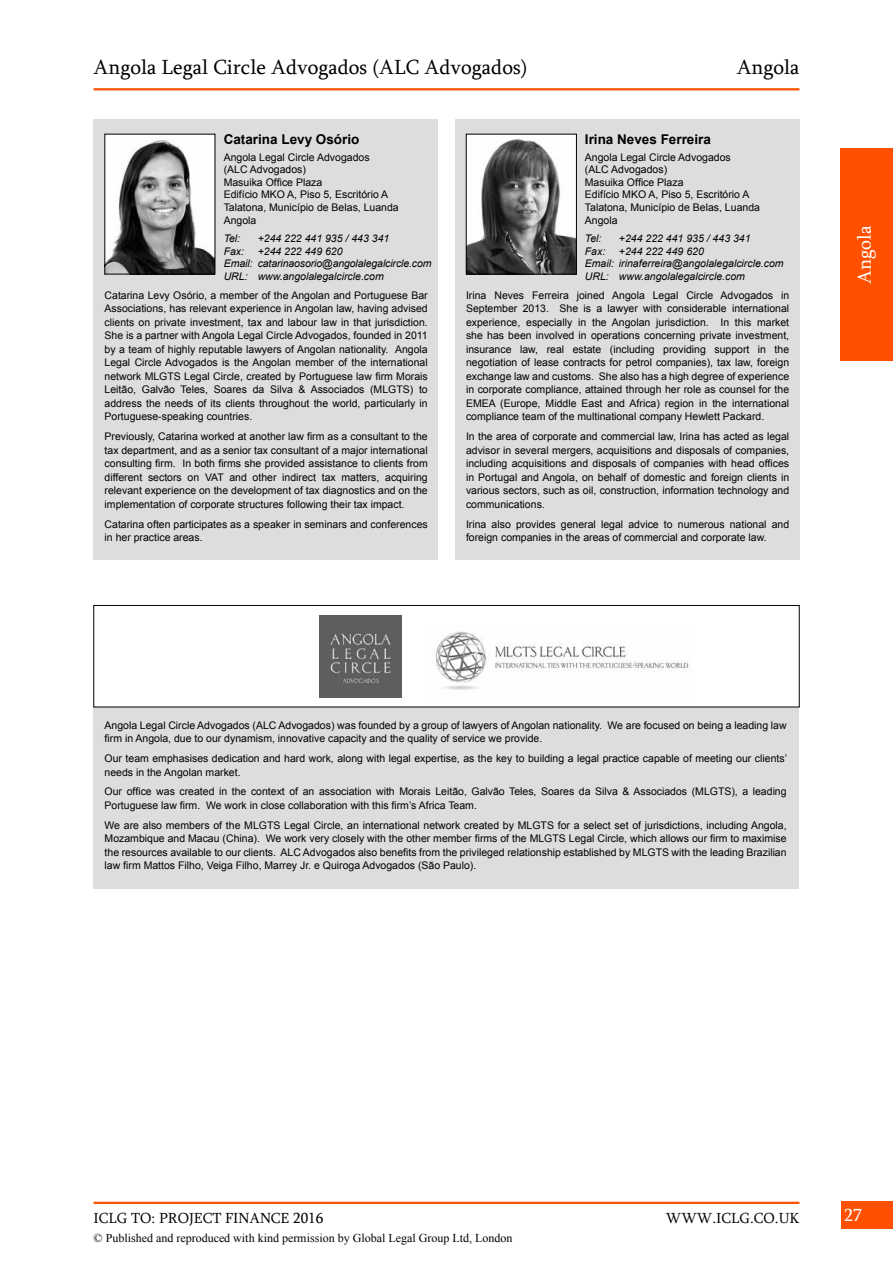
<style>
.page{position:relative;width:893px;height:1263px;background:#fff}
.page>*{position:absolute;margin:0;border:0;box-sizing:border-box;transform-origin:0 0}
.t1{font:21px "Sylfaen";color:#000}
.t2{font:19.5px "Sylfaen";color:#fff}
.t3{font:18px "Sylfaen";color:#fff}
.t4{font:15px "Sylfaen";color:#000}
.t5{font:700 13.5px "Arial";color:#000}
.t6{font:12px "Times New Roman";color:#000}
.t7{font:10.5px/13.5px "Arial";color:#000}
.t8{font:italic 10.5px/12.6px "Arial";color:#000}
</style>
<div class="page">
<div style="left:841px;top:1201px;width:52px;height:28px;background:#ff5000"></div>
<hr style="left:94px;top:1202px;width:705px;height:2px;background:#ff5000">
<hr style="left:94px;top:88px;width:705px;height:2px;background:#ff5000">
<div style="left:840px;top:148px;width:53px;height:213px;background:#ff5000"></div>
<div style="left:94px;top:119px;width:344px;height:440px;background:#dcddde"></div>
<img style="left:107px;top:136px;width:106px;height:136px">
<div style="left:105px;top:134px;width:110px;height:140px;border:1px solid #000"></div>
<div style="left:94px;top:707px;width:705px;height:182px;background:#dcddde"></div>
<div style="left:94px;top:605px;width:705px;height:102px;border:1px solid #000"></div>
<div style="left:455px;top:119px;width:344px;height:440px;background:#dcddde"></div>
<img style="left:468px;top:136px;width:107px;height:136px">
<div style="left:466px;top:134px;width:111px;height:140px;border:1px solid #000"></div>
<img style="left:320px;top:615px;width:82px;height:82px">
<img style="left:435px;top:631px;width:254px;height:59px">
<h1 class="t1" style="left:94px;top:53px;width:435px">Angola Legal Circle Advogados (ALC Advogados)</h1>
<h1 class="t1" style="left:737px;top:53px;width:64px">Angola</h1>
<p class="t5" style="left:224px;top:130px;width:137px">Catarina Levy Osório</p>
<p class="t7" style="left:224px;top:151px;width:177px;line-height:12.6px">Angola Legal Circle Advogados<br>(ALC Advogados)<br>Masuika Office Plaza<br>Edifício MKO A, Piso 5, Escritório A<br>Talatona, Município de Belas, Luanda<br>Angola</p>
<p class="t8" style="left:224px;top:232px;width:18px">Tel:</p>
<p class="t8" style="left:258px;top:232px;width:133px">+244 222 441 935 / 443 341</p>
<p class="t8" style="left:224px;top:245px;width:22px">Fax:</p>
<p class="t8" style="left:224px;top:245px;width:209px;text-indent:34px">+244 222 449 620<br>Email: catarinaosorio@angolalegalcircle.com<br>URL: www.angolalegalcircle.com</p>
<p class="t7" style="left:105px;top:289px;width:325px;text-align:justify">Catarina Levy Osório, a member of the Angolan and Portuguese Bar Associations, has relevant experience in Angolan law, having advised clients on private investment, tax and labour law in that jurisdiction.<br>She is a partner with Angola Legal Circle Advogados, founded in 2011 by a team of highly reputable lawyers of Angolan nationality. Angola Legal Circle Advogados is the Angolan member of the international network MLGTS Legal Circle, created by Portuguese law firm Morais Leitão, Galvão Teles, Soares da Silva &amp; Associados (MLGTS) to address the needs of its clients throughout the world, particularly in Portuguese-speaking countries.</p>
<p class="t7" style="left:105px;top:430px;width:325px;text-align:justify">Previously, Catarina worked at another law firm as a consultant to the tax department, and as a senior tax consultant of a major international consulting firm. In both firms she provided assistance to clients from different sectors on VAT and other indirect tax matters, acquiring relevant experience on the development of tax diagnostics and on the implementation of corporate structures following their tax impact.</p>
<p class="t7" style="left:105px;top:517px;width:325px">Catarina often participates as a speaker in seminars and conferences in her practice areas.</p>
<p class="t5" style="left:585px;top:130px;width:128px">Irina Neves Ferreira</p>
<p class="t7" style="left:585px;top:151px;width:177px;line-height:12.6px">Angola Legal Circle Advogados<br>(ALC Advogados)<br>Masuika Office Plaza<br>Edifício MKO A, Piso 5, Escritório A<br>Talatona, Município de Belas, Luanda<br>Angola</p>
<p class="t8" style="left:585px;top:232px;width:18px">Tel:</p>
<p class="t8" style="left:619px;top:232px;width:133px">+244 222 441 935 / 443 341</p>
<p class="t8" style="left:585px;top:245px;width:22px">Fax:</p>
<p class="t8" style="left:585px;top:245px;width:200px;text-indent:34px">+244 222 449 620<br>Email: irinaferreira@angolalegalcircle.com<br>URL: www.angolalegalcircle.com</p>
<p class="t7" style="left:466px;top:289px;width:325px;text-align:justify">Irina Neves Ferreira joined Angola Legal Circle Advogados in September 2013. She is a lawyer with considerable international experience, especially in the Angolan jurisdiction. In this market she has been involved in operations concerning private investment, insurance law, real estate (including providing support in the negotiation of lease contracts for petrol companies), tax law, foreign exchange law and customs. She also has a high degree of experience in corporate compliance, attained through her role as counsel for the EMEA (Europe, Middle East and Africa) region in the international compliance team of the multinational company Hewlett Packard.</p>
<p class="t7" style="left:466px;top:430px;width:325px;text-align:justify">In the area of corporate and commercial law, Irina has acted as legal advisor in several mergers, acquisitions and disposals of companies, including acquisitions and disposals of companies with head offices in Portugal and Angola, on behalf of domestic and foreign clients in various sectors, such as oil, construction, information technology and communications.</p>
<p class="t7" style="left:466px;top:517px;width:325px">Irina also provides general legal advice to numerous national and foreign companies in the areas of commercial and corporate law.</p>
<h2 class="t2" style="left:851px;top:284px;width:60px;rotate:-90deg">Angola</h2>
<p class="t7" style="left:105px;top:718px;width:684px">Angola Legal Circle Advogados (ALC Advogados) was founded by a group of lawyers of Angolan nationality. We are focused on being a leading law firm in Angola, due to our dynamism, innovative capacity and the quality of service we provide.</p>
<p class="t7" style="left:105px;top:752px;width:684px">Our team emphasises dedication and hard work, along with legal expertise, as the key to building a legal practice capable of meeting our clients’ needs in the Angolan market.</p>
<p class="t7" style="left:105px;top:785px;width:684px">Our office was created in the context of an association with Morais Leitão, Galvão Teles, Soares da Silva &amp; Associados (MLGTS), a leading<br>Portuguese law firm. We work in close collaboration with this firm’s Africa Team.</p>
<p class="t7" style="left:105px;top:818px;width:684px;text-align:justify">We are also members of the MLGTS Legal Circle, an international network created by MLGTS for a select set of jurisdictions, including Angola, Mozambique and Macau (China). We work very closely with the other member firms of the MLGTS Legal Circle, which allows our firm to maximise the resources available to our clients. ALC Advogados also benefits from the privileged relationship established by MLGTS with the leading Brazilian law firm Mattos Filho, Veiga Filho, Marrey Jr. e Quiroga Advogados (São Paulo).</p>
<h3 class="t4" style="left:94px;top:1208px;width:231px">ICLG TO: PROJECT FINANCE 2016</h3>
<h3 class="t4" style="left:666px;top:1208px;width:135px">WWW.ICLG.CO.UK</h3>
<h3 class="t3" style="left:844px;top:1202px;width:19px">27</h3>
<p class="t6" style="left:94px;top:1229px;width:420px">© Published and reproduced with kind permission by Global Legal Group Ltd, London</p>
</div>
